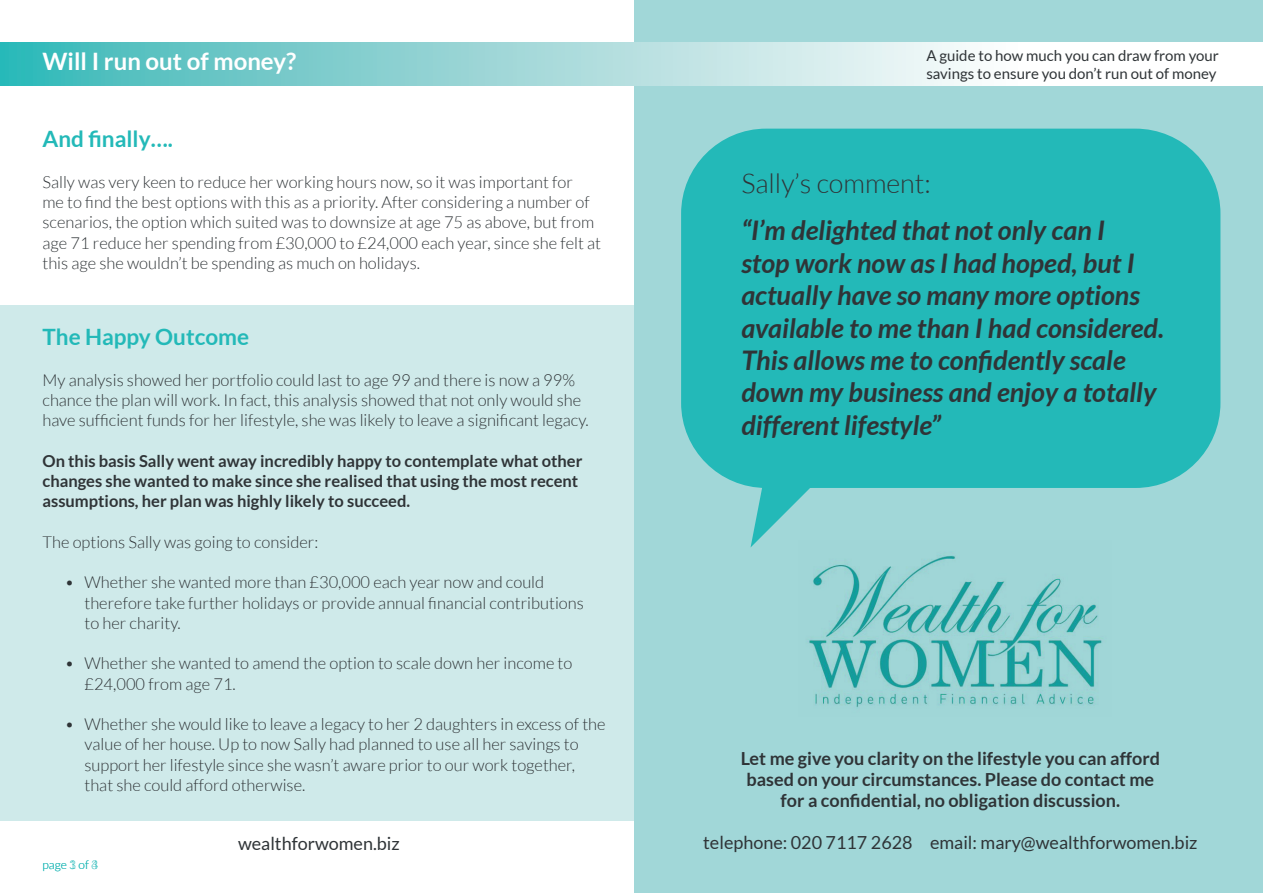
<style>
.page{position:relative;width:1263px;height:893px;background:#fff}
.page>*{position:absolute;margin:0;border:0;box-sizing:border-box;transform-origin:0 0}
.t1{font:italic 700 27px/32.4px "Lato";color:#2f3437}
.t2{font:300 27px "Lato";color:#2f3437}
.t3{font:700 24px "Lato";color:#fff}
.t4{font:700 22.5px "Lato";color:#23b9b8}
.t5{font:700 18px/21px "Lato";color:#2f3437;text-align:center}
.t6{font:18px "Lato";color:#2f3437}
.t7{font:300 16.5px/20.2px "Lato";color:#2f3437}
.t8{font:700 16.5px/20.2px "Lato";color:#2f3437}
.t9{font:15px "Lato";color:#2f3437}
.t10{font:300 12px "Lato";color:#23b9b8}
</style>
<div class="page">
<div style="left:0;top:305px;width:1263px;height:516px;background:#cfeaea"></div>
<div style="left:634px;top:0;width:629px;height:893px;background:#a1d7d8"></div>
<div style="left:681px;top:129px;width:539px;height:359px;background:#23b9b8;border-radius:85px"></div>
<div style="left:0;top:43px;width:1263px;height:43px;background:#fff"></div>
<svg style="left:0;top:43px;width:970px;height:42px;background:#98d6d6"></svg>
<svg style="left:750px;top:486px;width:60px;height:61px"></svg>
<img style="left:798px;top:541px;width:304px;height:167px">
<p class="t3" style="left:43px;top:48px;width:255px">Will I run out of money?</p>
<p class="t4" style="left:43px;top:126px;width:132px">And finally….</p>
<p class="t7" style="left:43px;top:172px;width:560px">Sally was very keen to reduce her working hours now, so it was important for<br>me to find the best options with this as a priority. After considering a number of scenarios, the option which suited was to downsize at age 75 as above, but from age 71 reduce her spending from £30,000 to £24,000 each year, since she felt at this age she wouldn’t be spending as much on holidays.</p>
<p class="t4" style="left:43px;top:324px;width:208px">The Happy Outcome</p>
<p class="t7" style="left:43px;top:370px;width:548px">My analysis showed her portfolio could last to age 99 and there is now a 99% chance the plan will work. In fact, this analysis showed that not only would she have sufficient funds for her lifestyle, she was likely to leave a significant legacy.</p>
<p class="t8" style="left:43px;top:450px;width:541px">On this basis Sally went away incredibly happy to contemplate what other changes she wanted to make since she realised that using the most recent assumptions, her plan was highly likely to succeed.</p>
<p class="t7" style="left:43px;top:532px;width:277px">The options Sally was going to consider:</p>
<p class="t7" style="left:85px;top:572px;width:501px;text-indent:-20px">• Whether she wanted more than £30,000 each year now and could therefore take further holidays or provide annual financial contributions to her charity.</p>
<p class="t7" style="left:85px;top:653px;width:489px;text-indent:-20px">• Whether she wanted to amend the option to scale down her income to £24,000 from age 71.</p>
<p class="t7" style="left:85px;top:714px;width:522px;text-indent:-20px">• Whether she would like to leave a legacy to her 2 daughters in excess of the value of her house. Up to now Sally had planned to use all her savings to support her lifestyle since she wasn’t aware prior to our work together, that she could afford otherwise.</p>
<p class="t9" style="left:926px;top:47px;width:294px">A guide to how much you can draw from your</p>
<p class="t9" style="left:926px;top:65px;width:292px">savings to ensure you don’t run out of money</p>
<p class="t2" style="left:741px;top:169px;width:191px">Sally’s comment:</p>
<p class="t1" style="left:741px;top:215px;width:424px">“I’m delighted that not only can I<br>stop work now as I had hoped, but I actually have so many more options available to me than I had considered.<br>This allows me to confidently scale down my business and enjoy a totally different lifestyle”</p>
<p class="t5" style="left:741px;top:748px;width:421px">Let me give you clarity on the lifestyle you can afford</p>
<p class="t5" style="left:746px;top:769px;width:409px">based on your circumstances. Please do contact me for a confidential, no obligation discussion.</p>
<p class="t10" style="left:43px;top:858px;width:57px">page 3 of 3</p>
<p class="t10" style="left:69px;top:858px;width:30px">1 4</p>
<p class="t6" style="left:238px;top:833px;width:163px">wealthforwomen.biz</p>
<p class="t6" style="left:703px;top:833px;width:496px">telephone: 020 7117 2628 email: mary@wealthforwomen.biz</p>
</div>
